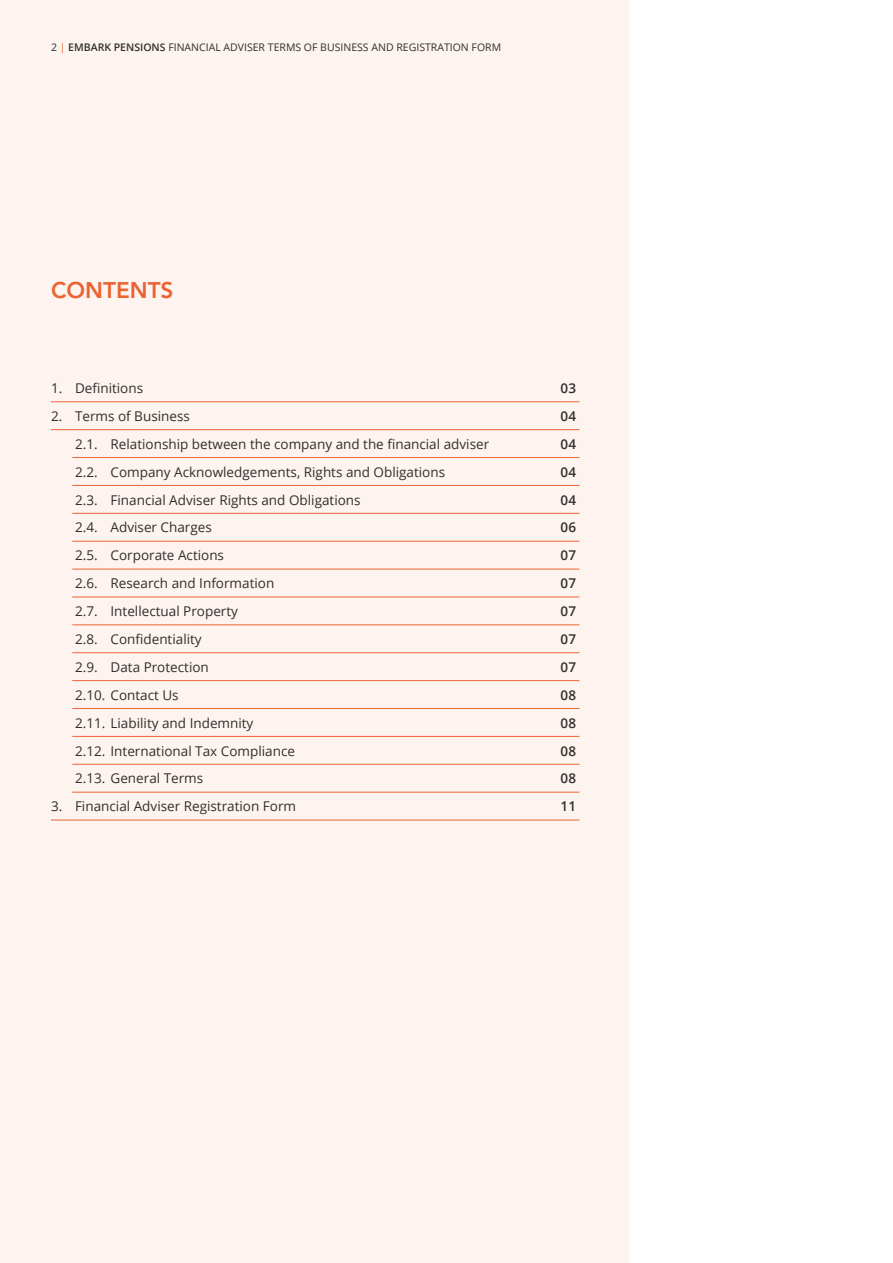
<style>
.page{position:relative;width:893px;height:1263px;background:#fff}
.page>*{position:absolute;margin:0;border:0;box-sizing:border-box;transform-origin:0 0}
.t1{font:800 22.5px "Avenir LT Std";color:#ec6333}
.t2{font:13.5px "Open Sans";color:#2f2e2e}
.t3{font:600 13.5px "Open Sans";color:#2f2e2e}
.t4{font:10.5px "Open Sans";color:#2f2e2e}
.s1{color:#ec6333}
.s2{font-weight:600}
</style>
<div class="page">
<div style="left:0;top:0;width:628px;height:1263px;background:#fef4ef"></div>
<hr style="left:51px;top:401px;width:528px;height:1px;background:#ec6333">
<hr style="left:51px;top:429px;width:528px;height:1px;background:#ec6333">
<hr style="left:72px;top:457px;width:507px;height:1px;background:#ec6333">
<hr style="left:72px;top:485px;width:507px;height:1px;background:#ec6333">
<hr style="left:72px;top:513px;width:507px;height:1px;background:#ec6333">
<hr style="left:72px;top:541px;width:507px;height:1px;background:#ec6333">
<hr style="left:72px;top:569px;width:507px;height:1px;background:#ec6333">
<hr style="left:72px;top:597px;width:507px;height:1px;background:#ec6333">
<hr style="left:72px;top:625px;width:507px;height:1px;background:#ec6333">
<hr style="left:72px;top:652px;width:507px;height:1px;background:#ec6333">
<hr style="left:72px;top:680px;width:507px;height:1px;background:#ec6333">
<hr style="left:72px;top:708px;width:507px;height:1px;background:#ec6333">
<hr style="left:72px;top:736px;width:507px;height:1px;background:#ec6333">
<hr style="left:72px;top:764px;width:507px;height:1px;background:#ec6333">
<hr style="left:72px;top:792px;width:507px;height:1px;background:#ec6333">
<hr style="left:51px;top:820px;width:528px;height:1px;background:#ec6333">
<p class="t4" style="left:51px;top:40px;width:452px">2 <span class="s1">|</span> <span class="s2">EMBARK PENSIONS</span> FINANCIAL ADVISER TERMS OF BUSINESS AND REGISTRATION FORM</p>
<h1 class="t1" style="left:51px;top:277px;width:124px">CONTENTS</h1>
<p class="t2" style="left:51px;top:379px;width:94px">1. Definitions</p>
<p class="t3" style="left:561px;top:379px;width:17px">03</p>
<p class="t2" style="left:51px;top:407px;width:140px">2. Terms of Business</p>
<p class="t3" style="left:561px;top:407px;width:17px">04</p>
<p class="t2" style="left:75px;top:435px;width:416px">2.1. Relationship between the company and the financial adviser</p>
<p class="t3" style="left:561px;top:435px;width:17px">04</p>
<p class="t2" style="left:75px;top:462px;width:372px">2.2. Company Acknowledgements, Rights and Obligations</p>
<p class="t3" style="left:561px;top:462px;width:17px">04</p>
<p class="t2" style="left:75px;top:490px;width:287px">2.3. Financial Adviser Rights and Obligations</p>
<p class="t3" style="left:561px;top:490px;width:17px">04</p>
<p class="t2" style="left:75px;top:518px;width:138px">2.4. Adviser Charges</p>
<p class="t3" style="left:561px;top:518px;width:17px">06</p>
<p class="t2" style="left:75px;top:546px;width:151px">2.5. Corporate Actions</p>
<p class="t3" style="left:561px;top:546px;width:17px">07</p>
<p class="t2" style="left:75px;top:574px;width:201px">2.6. Research and Information</p>
<p class="t3" style="left:561px;top:574px;width:17px">07</p>
<p class="t2" style="left:75px;top:602px;width:164px">2.7. Intellectual Property</p>
<p class="t3" style="left:561px;top:602px;width:17px">07</p>
<p class="t2" style="left:75px;top:630px;width:128px">2.8. Confidentiality</p>
<p class="t3" style="left:561px;top:630px;width:17px">07</p>
<p class="t2" style="left:75px;top:658px;width:135px">2.9. Data Protection</p>
<p class="t3" style="left:561px;top:658px;width:17px">07</p>
<p class="t2" style="left:75px;top:686px;width:105px">2.10. Contact Us</p>
<p class="t3" style="left:561px;top:685px;width:17px">08</p>
<p class="t2" style="left:75px;top:713px;width:180px">2.11. Liability and Indemnity</p>
<p class="t3" style="left:561px;top:713px;width:17px">08</p>
<p class="t2" style="left:75px;top:741px;width:221px">2.12. International Tax Compliance</p>
<p class="t3" style="left:561px;top:741px;width:17px">08</p>
<p class="t2" style="left:75px;top:769px;width:130px">2.13. General Terms</p>
<p class="t3" style="left:561px;top:769px;width:17px">08</p>
<p class="t2" style="left:51px;top:797px;width:247px">3. Financial Adviser Registration Form</p>
<p class="t3" style="left:561px;top:797px;width:17px">11</p>
</div>
